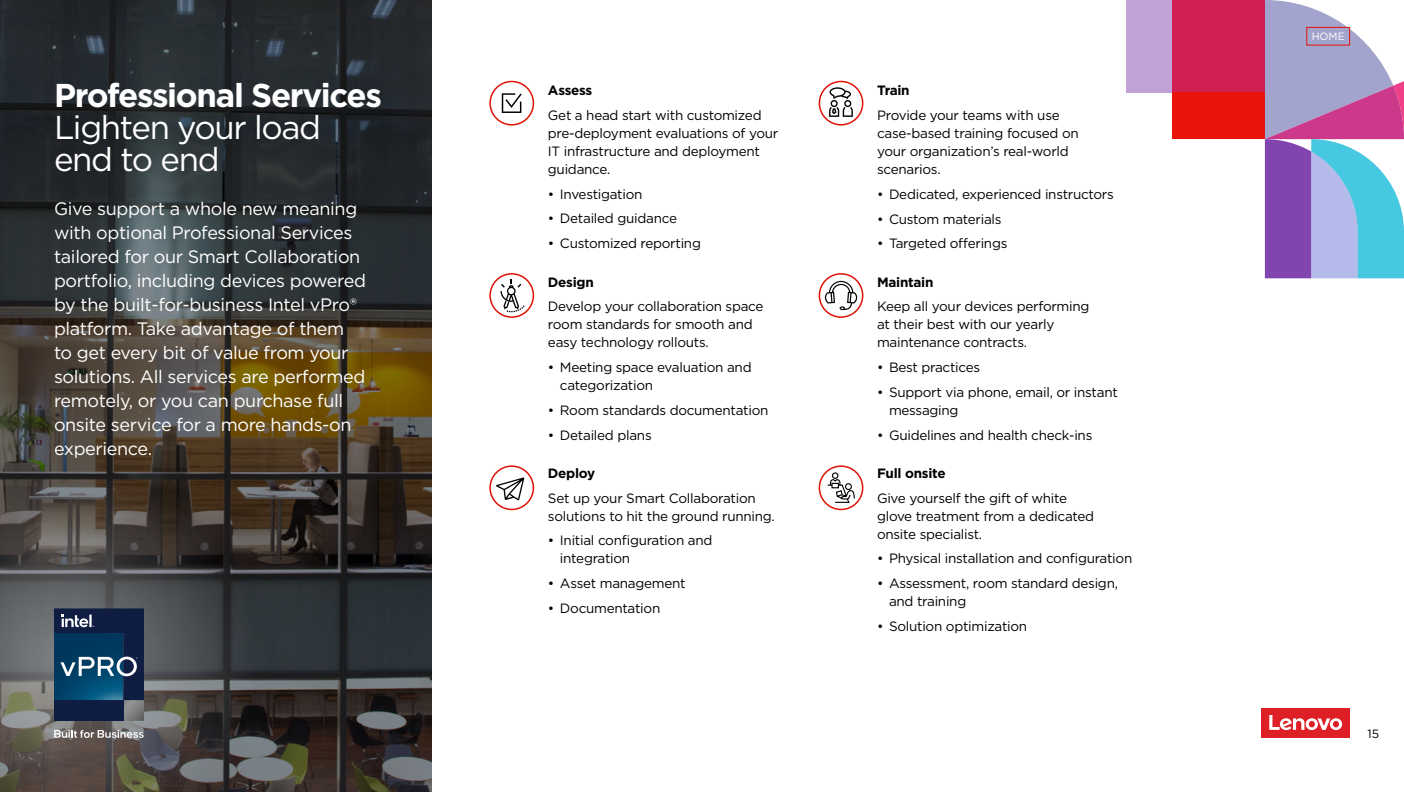
<style>
.page{position:relative;width:1404px;height:792px;background:#fff}
.page>*{position:absolute;margin:0;border:0;box-sizing:border-box;transform-origin:0 0}
.t1{font:33px/31.5px "Gotham";letter-spacing:-.04em;color:#fff}
.t2{font:700 33px "Gotham";letter-spacing:-.04em;color:#fff}
.t3{font:18px/24px "Gotham";letter-spacing:-.02em;color:#fff}
.t4{font:13.5px/18px "Gotham";letter-spacing:-.02em;color:#000}
.t5{font:700 13.5px "Gotham";letter-spacing:-.02em;color:#000}
.t6{font:12px "Gotham";color:#000}
.t7{font:10.5px "Gotham";color:#fff}
</style>
<div class="page">
<div style="left:1261px;top:708px;width:89px;height:30px;background:#df1f26"></div>
<svg style="left:1269px;top:715px;width:73px;height:15px"></svg>
<div style="left:1126px;top:0;width:46px;height:93px;background:#c0a2d7"></div>
<div style="left:1172px;top:0;width:93px;height:93px;background:#d11f54"></div>
<div style="left:1172px;top:93px;width:93px;height:46px;background:#eb140a"></div>
<svg style="left:1265px;top:0;width:139px;height:278px"></svg>
<svg style="left:0;top:0;width:432px;height:792px;background:#353531"></svg>
<svg style="left:489px;top:81px;width:45px;height:45px"></svg>
<svg style="left:489px;top:465px;width:45px;height:45px"></svg>
<svg style="left:819px;top:465px;width:44px;height:45px"></svg>
<div style="left:831px;top:483px;width:8px;height:5px;border:1px solid #000"></div>
<svg style="left:819px;top:273px;width:44px;height:45px"></svg>
<svg style="left:819px;top:81px;width:44px;height:45px"></svg>
<svg style="left:489px;top:273px;width:45px;height:45px"></svg>
<svg style="left:0;top:434px;width:293px;height:358px;background:#4c4845"></svg>
<svg style="left:54px;top:608px;width:90px;height:113px;background:#1f4061"></svg>
<svg style="left:54px;top:730px;width:90px;height:8px"></svg>
<div style="left:1306px;top:27px;width:44px;height:18px;border:1px solid #e1140a"></div>
<h1 class="t2" style="left:54px;top:74px;width:330px">Professional Services</h1>
<h1 class="t1" style="left:54px;top:111px;width:269px">Lighten your load end to end</h1>
<p class="t3" style="left:54px;top:196px;width:314px">Give support a whole new meaning with optional Professional Services tailored for our Smart Collaboration portfolio, including devices powered by the built-for-business Intel vPro® platform. Take advantage of them to get every bit of value from your solutions. All services are performed remotely, or you can purchase full onsite service for a more hands-on experience.</p>
<p class="t5" style="left:548px;top:81px;width:46px">Assess</p>
<p class="t4" style="left:548px;top:106px;width:232px">Get a head start with customized pre-deployment evaluations of your<br>IT infrastructure and deployment guidance.</p>
<p class="t4" style="left:548px;top:185px;width:96px">• Investigation</p>
<p class="t4" style="left:548px;top:209px;width:131px">• Detailed guidance</p>
<p class="t4" style="left:548px;top:234px;width:155px">• Customized reporting</p>
<p class="t5" style="left:548px;top:273px;width:47px">Design</p>
<p class="t4" style="left:548px;top:297px;width:217px">Develop your collaboration space room standards for smooth and easy technology rollouts.</p>
<p class="t4" style="left:560px;top:358px;width:193px;text-indent:-12px">• Meeting space evaluation and categorization</p>
<p class="t4" style="left:548px;top:401px;width:222px">• Room standards documentation</p>
<p class="t4" style="left:548px;top:425px;width:105px">• Detailed plans</p>
<p class="t5" style="left:548px;top:464px;width:49px">Deploy</p>
<p class="t4" style="left:548px;top:488px;width:228px">Set up your Smart Collaboration solutions to hit the ground running.</p>
<p class="t4" style="left:560px;top:531px;width:154px;text-indent:-12px">• Initial configuration and integration</p>
<p class="t4" style="left:548px;top:574px;width:139px">• Asset management</p>
<p class="t4" style="left:548px;top:599px;width:114px">• Documentation</p>
<p class="t5" style="left:877px;top:82px;width:34px">Train</p>
<p class="t4" style="left:877px;top:106px;width:203px">Provide your teams with use case-based training focused on your organization’s real-world scenarios.</p>
<p class="t4" style="left:877px;top:185px;width:238px">• Dedicated, experienced instructors</p>
<p class="t4" style="left:877px;top:209px;width:126px">• Custom materials</p>
<p class="t4" style="left:877px;top:234px;width:132px">• Targeted offerings</p>
<p class="t5" style="left:877px;top:273px;width:58px">Maintain</p>
<p class="t4" style="left:877px;top:297px;width:214px">Keep all your devices performing at their best with our yearly maintenance contracts.</p>
<p class="t4" style="left:877px;top:358px;width:105px">• Best practices</p>
<p class="t4" style="left:889px;top:383px;width:230px;text-indent:-12px">• Support via phone, email, or instant messaging</p>
<p class="t4" style="left:877px;top:425px;width:217px">• Guidelines and health check-ins</p>
<p class="t5" style="left:877px;top:464px;width:70px">Full onsite</p>
<p class="t4" style="left:877px;top:488px;width:219px">Give yourself the gift of white glove treatment from a dedicated onsite specialist.</p>
<p class="t4" style="left:877px;top:549px;width:257px">• Physical installation and configuration</p>
<p class="t4" style="left:889px;top:574px;width:230px;text-indent:-12px">• Assessment, room standard design, and training</p>
<p class="t4" style="left:877px;top:617px;width:152px">• Solution optimization</p>
<p class="t7" style="left:1312px;top:30px;width:35px">HOME</p>
<p class="t6" style="left:1368px;top:726px;width:13px">15</p>
</div>
